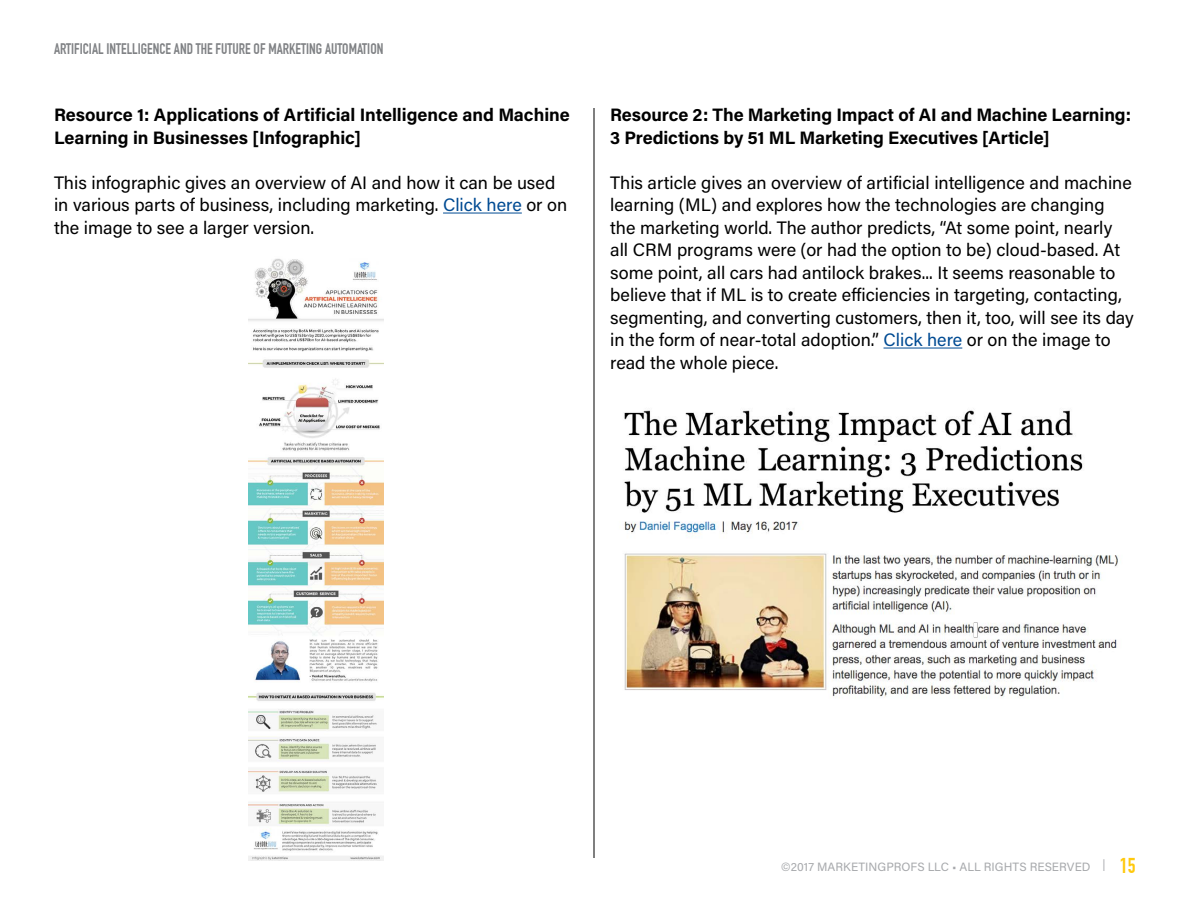
<style>
.page{position:relative;width:1188px;height:918px;background:#fff}
.page>*{position:absolute;margin:0;border:0;box-sizing:border-box;transform-origin:0 0}
.t1{font:18px/22.5px "Acumin Pro";color:#000}
.t2{font:700 18px/22.5px "Acumin Pro";letter-spacing:-.005em;color:#000}
.t3{font:15px "DIN Engschrift Std";color:#808285}
.t4{font:12px "Acumin Pro";color:#a7a9ac}
.s1{color:#004b93}
.s2{font-weight:200;font-size:16.8px}
.s3{font-family:"DIN Engschrift Std";font-size:21px;color:#ffc90d}
</style>
<div class="page">
<hr style="left:443px;top:213px;width:79px;height:1px;background:#004b93">
<img style="left:249px;top:258px;width:134px;height:603px">
<hr style="left:884px;top:348px;width:78px;height:1px;background:#004b93">
<img style="left:624px;top:410px;width:495px;height:288px">
<hr style="left:594px;top:108px;width:1px;height:750px;background:#000">
<p class="t3" style="left:54px;top:40px;width:331px">ARTIFICIAL INTELLIGENCE AND THE FUTURE OF MARKETING AUTOMATION</p>
<p class="t2" style="left:54px;top:103px;width:517px">Resource 1: Applications of Artificial Intelligence and Machine<br>Learning in Businesses [Infographic]</p>
<p class="t1" style="left:54px;top:170px;width:515px">This infographic gives an overview of AI and how it can be used in various parts of business, including marketing. <span class="s1">Click here</span> or on the image to see a larger version.</p>
<p class="t2" style="left:610px;top:103px;width:522px">Resource 2: The Marketing Impact of AI and Machine Learning:<br>3 Predictions by 51 ML Marketing Executives [Article]</p>
<p class="t1" style="left:610px;top:170px;width:525px">This article gives an overview of artificial intelligence and machine learning (ML) and explores how the technologies are changing the marketing world. The author predicts, “At some point, nearly all CRM programs were (or had the option to be) cloud-based. At some point, all cars had antilock brakes... It seems reasonable to believe that if ML is to create efficiencies in targeting, contacting, segmenting, and converting customers, then it, too, will see its day in the form of near-total adoption.” <span class="s1">Click here</span> or on the image to read the whole piece.</p>
<p class="t4" style="left:781px;top:858px;width:356px">©2017 MARKETINGPROFS LLC • ALL RIGHTS RESERVED <span class="s2">I</span> <span class="s3">15</span></p>
</div>
